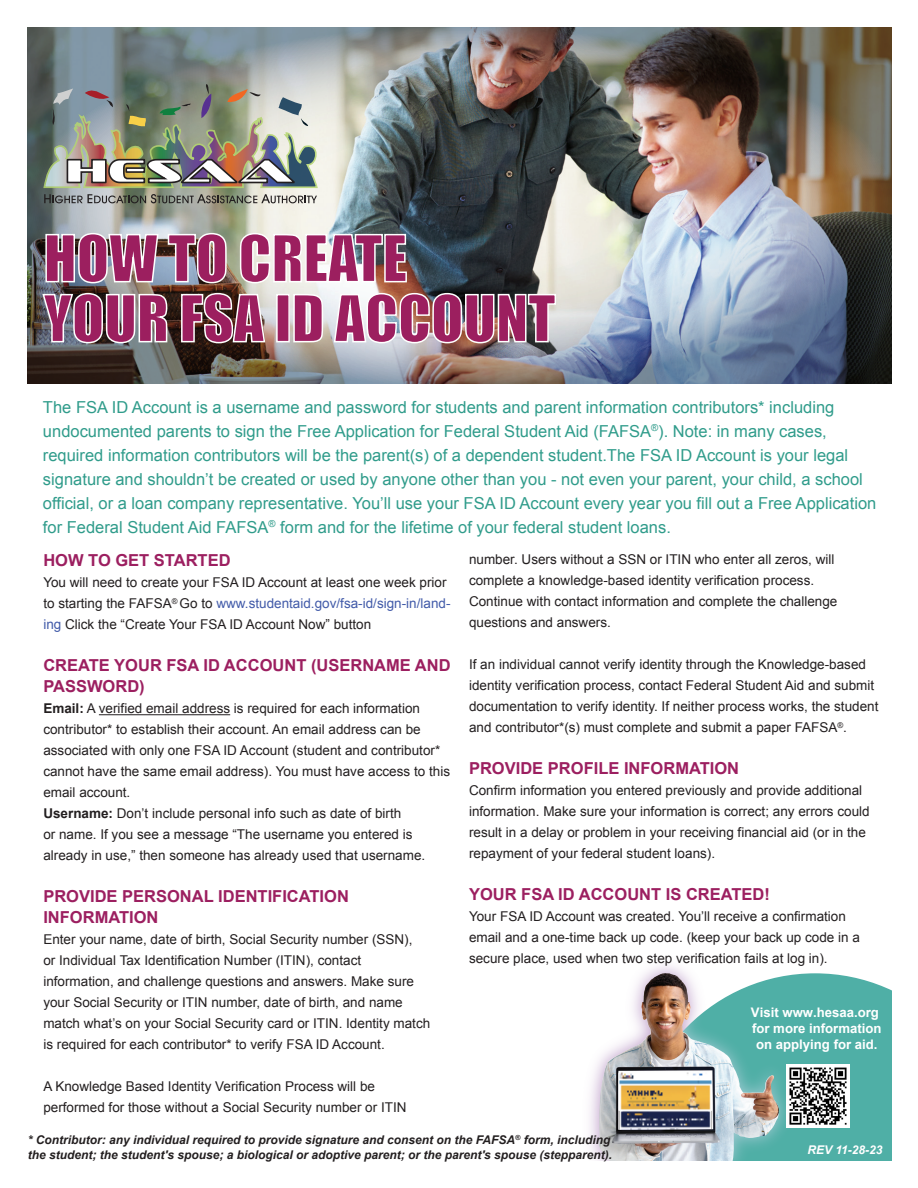
<style>
.page{position:relative;width:918px;height:1188px;background:#fff}
.page>*{position:absolute;margin:0;border:0;box-sizing:border-box;transform-origin:0 0}
.t1{font:59.4px/60px "Impact";color:#9c1f5f}
.t2{font:16.5px/24px "Arial";color:#309c8b}
.t3{font:700 16.5px/21px "Arial";color:#9c1f60}
.t4{font:13.5px/21px "Arial";color:#231f20}
.t5{font:700 13.2px/15.8px "Arial";color:#fff;text-align:center}
.t6{font:italic 700 12px/14.4px "Arial";color:#231f20}
.t7{font:italic 700 12px "Arial";color:#fff}
.s1{color:#425ba9}
.s2{font-weight:700}
</style>
<div class="page">
<div style="left:801px;top:973px;width:90px;height:188px;background:#4fafa6"></div>
<img style="left:589px;top:965px;width:212px;height:196px">
<img style="left:598px;top:973px;width:181px;height:188px">
<img style="left:618px;top:1073px;width:94px;height:57px">
<img style="left:786px;top:1065px;width:63px;height:63px">
<hr style="left:99px;top:714px;width:131px;height:1px;background:#231f20">
<img style="left:27px;top:27px;width:865px;height:357px">
<img style="left:41px;top:231px;width:516px;height:113px">
<img style="left:43px;top:83px;width:275px;height:105px">
<svg style="left:44px;top:194px;width:273px;height:9px;background:#84857e"></svg>
<h1 class="t1" style="left:44px;top:227px;width:513px">HOW TO CREATE<br>YOUR FSA ID ACCOUNT</h1>
<p class="t2" style="left:43px;top:395px;width:835px">The FSA ID Account is a username and password for students and parent information contributors* including undocumented parents to sign the Free Application for Federal Student Aid (FAFSA<sup>®</sup>). Note: in many cases, required information contributors will be the parent(s) of a dependent student.The FSA ID Account is your legal signature and shouldn’t be created or used by anyone other than you - not even your parent, your child, a school official, or a loan company representative. You’ll use your FSA ID Account every year you fill out a Free Application for Federal Student Aid FAFSA<sup>®</sup> form and for the lifetime of your federal student loans.</p>
<p class="t3" style="left:43px;top:551px;width:189px">HOW TO GET STARTED</p>
<p class="t4" style="left:43px;top:572px;width:409px">You will need to create your FSA ID Account at least one week prior to starting the FAFSA<sup>®</sup> Go to <span class="s1">www.studentaid.gov/fsa-id/sign-in/land&shy;ing</span> Click the “Create Your FSA ID Account Now” button</p>
<p class="t3" style="left:43px;top:656px;width:409px">CREATE YOUR FSA ID ACCOUNT (USERNAME AND<br>PASSWORD)</p>
<p class="t4" style="left:43px;top:698px;width:408px"><span class="s2">Email:</span> A verified email address is required for each information contributor* to establish their account. An email address can be associated with only one FSA ID Account (student and contributor* cannot have the same email address). You must have access to this email account.<br><span class="s2">Username:</span> Don’t include personal info such as date of birth<br>or name. If you see a message “The username you entered is already in use,” then someone has already used that username.</p>
<p class="t3" style="left:43px;top:887px;width:307px">PROVIDE PERSONAL IDENTIFICATION<br>INFORMATION</p>
<p class="t4" style="left:43px;top:929px;width:388px">Enter your name, date of birth, Social Security number (SSN),<br>or Individual Tax Identification Number (ITIN), contact information, and challenge questions and answers. Make sure your Social Security or ITIN number, date of birth, and name match what’s on your Social Security card or ITIN. Identity match is required for each contributor* to verify FSA ID Account.</p>
<p class="t4" style="left:43px;top:1076px;width:365px">A Knowledge Based Identity Verification Process will be performed for those without a Social Security number or ITIN</p>
<p class="t4" style="left:469px;top:549px;width:370px">number. Users without a SSN or ITIN who enter all zeros, will complete a knowledge-based identity verification process.<br>Continue with contact information and complete the challenge questions and answers.</p>
<p class="t4" style="left:469px;top:654px;width:411px">If an individual cannot verify identity through the Knowledge-based identity verification process, contact Federal Student Aid and submit documentation to verify identity. If neither process works, the student and contributor*(s) must complete and submit a paper FAFSA<sup>®</sup>.</p>
<p class="t3" style="left:469px;top:758px;width:272px">PROVIDE PROFILE INFORMATION</p>
<p class="t4" style="left:469px;top:780px;width:402px">Confirm information you entered previously and provide additional information. Make sure your information is correct; any errors could result in a delay or problem in your receiving financial aid (or in the repayment of your federal student loans).</p>
<p class="t3" style="left:469px;top:884px;width:302px">YOUR FSA ID ACCOUNT IS CREATED!</p>
<p class="t4" style="left:469px;top:906px;width:392px">Your FSA ID Account was created. You’ll receive a confirmation email and a one-time back up code. (keep your back up code in a secure place, used when two step verification fails at log in).</p>
<p class="t5" style="left:751px;top:1005px;width:132px">Visit www.hesaa.org for more information on applying for aid.</p>
<p class="t6" style="left:28px;top:1133px;width:586px">* Contributor: any individual required to provide signature and consent on the FAFSA<sup>®</sup> form, including the student; the student's spouse; a biological or adoptive parent; or the parent's spouse (stepparent).</p>
<p class="t7" style="left:807px;top:1142px;width:77px">REV 11-28-23</p>
</div>
